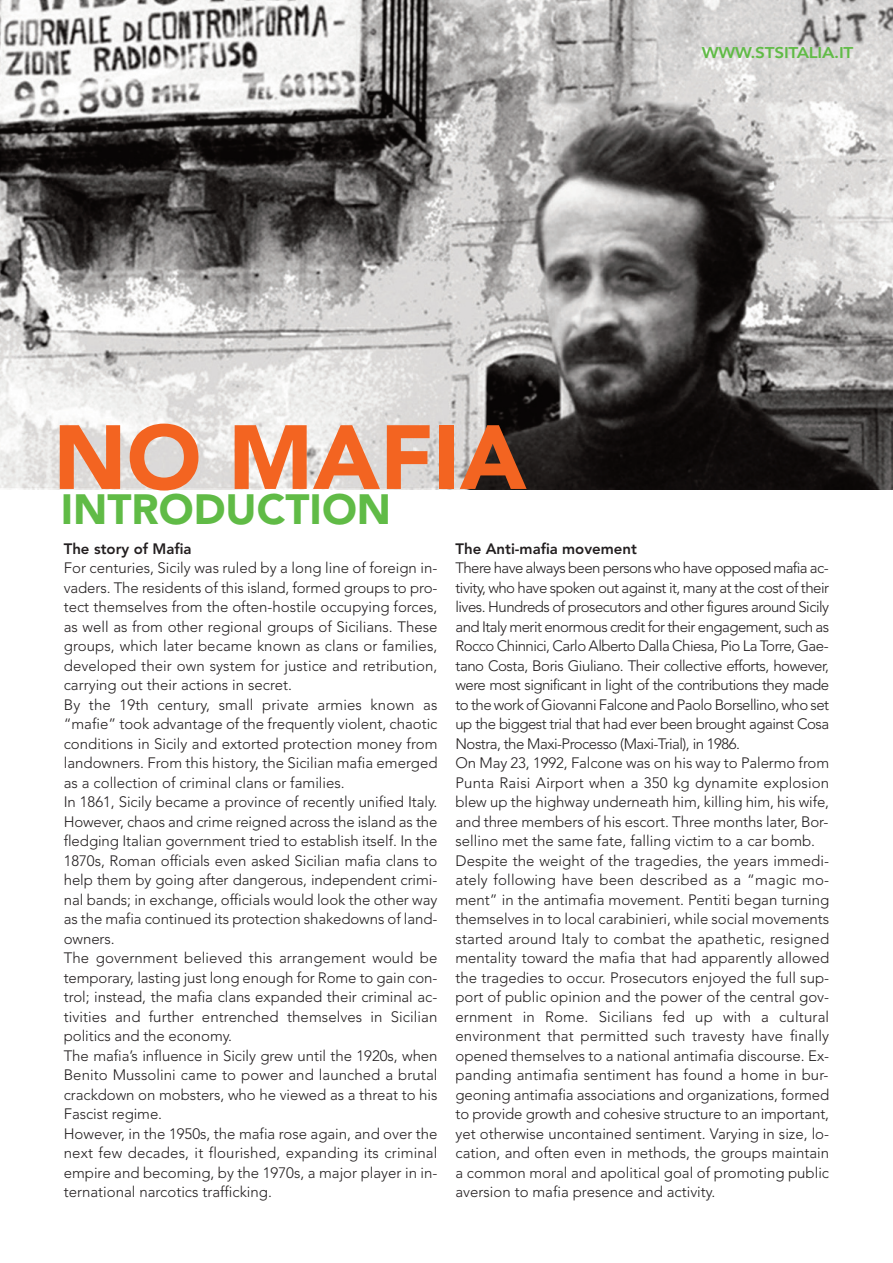
<style>
.page{position:relative;width:893px;height:1263px;background:#fff}
.page>*{position:absolute;margin:0;border:0;box-sizing:border-box;transform-origin:0 0}
.t1{font:900 90px "Avenir";color:#f36421}
.t2{font:900 42px "Avenir";color:#60bb46}
.t3{font:800 15.45px "Avenir";letter-spacing:-.015em;color:#60bb46;scale:1.11 1}
.t4{font:300 15px/19.5px "Avenir";color:#231f20;text-align:justify}
.t5{font:800 15px "Avenir";color:#231f20}
</style>
<div class="page">
<img style="left:0;top:0;width:893px;height:489px">
<p class="t1" style="left:53px;top:421px;width:475px">NO MAFIA</p>
<p class="t3" style="left:702px;top:46px;width:138px">WWW.STSITALIA.IT</p>
<p class="t2" style="left:61px;top:492px;width:332px">INTRODUCTION</p>
<p class="t5" style="left:64px;top:543px;width:129px">The story of Mafia</p>
<p class="t4" style="left:64px;top:560px;width:375px">For centuries, Sicily was ruled by a long line of foreign in&shy;vaders. The residents of this island, formed groups to pro&shy;tect themselves from the often-hostile occupying forces, as well as from other regional groups of Sicilians. These groups, which later became known as clans or families, developed their own system for justice and retribution, carrying out their actions in secret.</p>
<p class="t4" style="left:64px;top:696px;width:375px">By the 19th century, small private armies known as “mafie” took advantage of the frequently violent, chaotic conditions in Sicily and extorted protection money from landowners. From this history, the Sicilian mafia emerged as a collection of criminal clans or families.</p>
<p class="t4" style="left:64px;top:794px;width:375px">In 1861, Sicily became a province of recently unified Italy.<br>However, chaos and crime reigned across the island as the fledging Italian government tried to establish itself. In the 1870s, Roman officials even asked Sicilian mafia clans to help them by going after dangerous, independent crimi&shy;nal bands; in exchange, officials would look the other way as the mafia continued its protection shakedowns of land&shy;owners.</p>
<p class="t4" style="left:64px;top:950px;width:375px">The government believed this arrangement would be temporary, lasting just long enough for Rome to gain con&shy;trol; instead, the mafia clans expanded their criminal ac&shy;tivities and further entrenched themselves in Sicilian politics and the economy.</p>
<p class="t4" style="left:64px;top:1047px;width:375px">The mafia’s influence in Sicily grew until the 1920s, when Benito Mussolini came to power and launched a brutal crackdown on mobsters, who he viewed as a threat to his Fascist regime.</p>
<p class="t4" style="left:64px;top:1125px;width:375px">However, in the 1950s, the mafia rose again, and over the next few decades, it flourished, expanding its criminal empire and becoming, by the 1970s, a major player in in&shy;ternational narcotics trafficking.</p>
<p class="t5" style="left:455px;top:543px;width:183px">The Anti-mafia movement</p>
<p class="t4" style="left:455px;top:560px;width:375px">There have always been persons who have opposed mafia ac&shy;tivity, who have spoken out against it, many at the cost of their lives. Hundreds of prosecutors and other figures around Sicily and Italy merit enormous credit for their engagement, such as Rocco Chinnici, Carlo Alberto Dalla Chiesa, Pio La Torre, Gae&shy;tano Costa, Boris Giuliano. Their collective efforts, however, were most significant in light of the contributions they made to the work of Giovanni Falcone and Paolo Borsellino, who set up the biggest trial that had ever been brought against Cosa Nostra, the Maxi-Processo (Maxi-Trial), in 1986.</p>
<p class="t4" style="left:455px;top:755px;width:375px">On May 23, 1992, Falcone was on his way to Palermo from Punta Raisi Airport when a 350 kg dynamite explosion blew up the highway underneath him, killing him, his wife, and three members of his escort. Three months later, Bor&shy;sellino met the same fate, falling victim to a car bomb.</p>
<p class="t4" style="left:455px;top:852px;width:375px">Despite the weight of the tragedies, the years immedi&shy;ately following have been described as a “magic mo&shy;ment” in the antimafia movement. Pentiti began turning themselves in to local carabinieri, while social movements started around Italy to combat the apathetic, resigned mentality toward the mafia that had apparently allowed the tragedies to occur. Prosecutors enjoyed the full sup&shy;port of public opinion and the power of the central gov&shy;ernment in Rome. Sicilians fed up with a cultural environment that permitted such travesty have finally opened themselves to a national antimafia discourse. Ex&shy;panding antimafia sentiment has found a home in bur&shy;geoning antimafia associations and organizations, formed to provide growth and cohesive structure to an important, yet otherwise uncontained sentiment. Varying in size, lo&shy;cation, and often even in methods, the groups maintain a common moral and apolitical goal of promoting public aversion to mafia presence and activity.</p>
</div>
